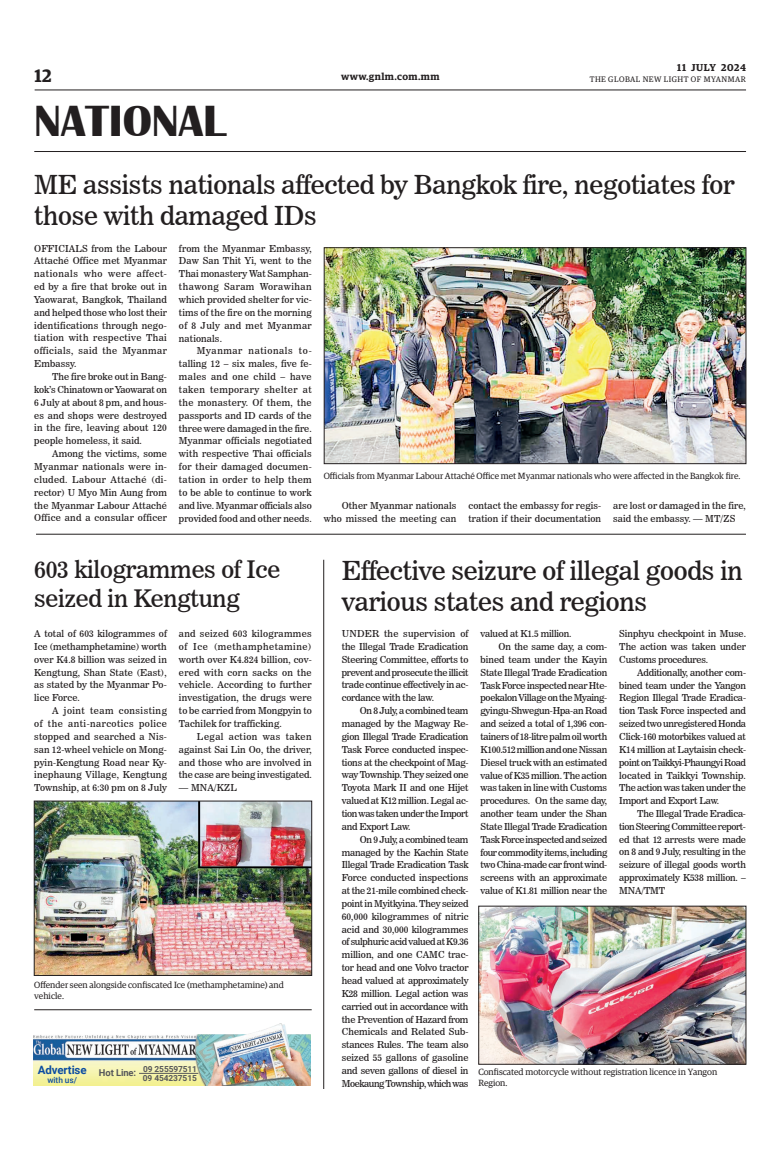
<style>
.page{position:relative;width:773px;height:1152px;background:#fff}
.page>*{position:absolute;margin:0;border:0;box-sizing:border-box;transform-origin:0 0}
.t1{font:700 45px "Britannic";color:#231f20}
._2_Clm_Head{font:26px/31.2px "News 706 BT Roman C";letter-spacing:-.01em;color:#231f20}
._2_Clm_Head-2{font:24px/28.8px "News 706 BT Roman C";letter-spacing:-.01em;color:#231f20}
.t2{font:600 18px "Guardian Egyp";color:#231f20}
._3_Clm_Head{font:700 11.5px "Roboto";letter-spacing:-.01em;color:#0d4da1}
.t3{font:600 10px "Guardian Egyp";letter-spacing:.05em;color:#231f20}
._2nd_Body{font:9.5px/12.9px "News 706 BT Roman C";letter-spacing:.005em;color:#231f20;text-align:justify}
.Normal_Para{font:9.5px/12.9px "News 706 BT Roman C";letter-spacing:.01em;color:#231f20;text-align:justify}
._2nd_Body-2{font:9.5px "News 706 BT Roman C";letter-spacing:-.02em;color:#231f20}
._3_Clm_Head-2{font:700 9.4px "Roboto";letter-spacing:-.01em;color:#57585a}
.t4{font:9px/10.8px "Guardian Egyp";color:#231f20}
._3_Clm_Head-3{font:700 8.4px "Roboto";letter-spacing:-.01em;color:#57585a}
._3_Clm_Head-4{font:500 8.4px "Roboto";letter-spacing:-.01em;color:#0d4da1}
.t5{font:8px "Guardian Egyp";letter-spacing:.06em;color:#231f20}
</style>
<div class="page">
<hr style="left:35px;top:89px;width:711px;height:1px;background:#231f20">
<hr style="left:34px;top:151px;width:712px;height:1px;background:#231f20">
<img style="left:326px;top:250px;width:418px;height:212px">
<div style="left:324px;top:248px;width:422px;height:216px;border:1px solid #231f20"></div>
<img style="left:36px;top:803px;width:274px;height:171px">
<div style="left:34px;top:801px;width:278px;height:175px;border:1px solid #231f20"></div>
<img style="left:480px;top:908px;width:264px;height:154px">
<div style="left:478px;top:906px;width:268px;height:158px;border:1px solid #231f20"></div>
<hr style="left:34px;top:1010px;width:278px;height:1px;background:#231f20">
<hr style="left:323px;top:560px;width:1px;height:529px;background:#231f20">
<hr style="left:36px;top:534px;width:710px;height:1px;background:#231f20">
<img style="left:34px;top:1024px;width:277px;height:61px">
<hr style="left:139px;top:1073px;width:59px;height:1px;background:#57585a">
<h3 class="t2" style="left:35px;top:63px;width:18px">12</h3>
<p class="t3" style="left:677px;top:60px;width:70px">11 JULY 2024</p>
<p class="t3" style="left:341px;top:69px;width:100px">www.gnlm.com.mm</p>
<p class="t5" style="left:589px;top:74px;width:158px">THE GLOBAL NEW LIGHT OF MYANMAR</p>
<h1 class="t1" style="left:34px;top:96px;width:193px">NATIONAL</h1>
<p class="_2_Clm_Head" style="left:34px;top:169px;width:701px">ME assists nationals affected by Bangkok fire, negotiates for those with damaged IDs</p>
<p class="Normal_Para" style="left:34px;top:242px;width:134px">OFFICIALS from the Labour Attaché Office met Myanmar nationals who were affect&shy;ed by a fire that broke out in Yaowarat, Bangkok, Thailand and helped those who lost their identifications through nego&shy;tiation with respective Thai officials, said the Myanmar Embassy.</p>
<p class="_2nd_Body" style="left:34px;top:370px;width:134px;text-indent:18px">The fire broke out in Bang&shy;kok’s Chinatown or Yaowarat on 6 July at about 8 pm, and hous&shy;es and shops were destroyed in the fire, leaving about 120 people homeless, it said.</p>
<p class="_2nd_Body" style="left:34px;top:447px;width:134px;text-indent:18px">Among the victims, some Myanmar nationals were in&shy;cluded. Labour Attaché (di&shy;rector) U Myo Min Aung from the Myanmar Labour Attaché Office and a consular officer</p>
<p class="_2nd_Body" style="left:179px;top:242px;width:134px">from the Myanmar Embassy, Daw San Thit Yi, went to the Thai monastery Wat Samphan&shy;thawong Saram Worawihan which provided shelter for vic&shy;tims of the fire on the morning of 8 July and met Myanmar nationals.</p>
<p class="_2nd_Body" style="left:179px;top:345px;width:134px;text-indent:18px">Myanmar nationals to&shy;talling 12 – six males, five fe&shy;males and one child – have taken temporary shelter at the monastery. Of them, the passports and ID cards of the three were damaged in the fire.<br>Myanmar officials negotiated with respective Thai officials for their damaged documen&shy;tation in order to help them to be able to continue to work and live. Myanmar officials also provided food and other needs.</p>
<p class="t4" style="left:324px;top:470px;width:418px">Officials from Myanmar Labour Attaché Office met Myanmar nationals who were affected in the Bangkok fire.</p>
<p class="_2nd_Body" style="left:324px;top:499px;width:134px;text-align:right">Other Myanmar nationals who missed the meeting can</p>
<p class="_2nd_Body" style="left:468px;top:499px;width:134px">contact the embassy for regis&shy;tration if their documentation</p>
<p class="_2nd_Body" style="left:613px;top:499px;width:134px">are lost or damaged in the fire, said the embassy. — MT/ZS</p>
<p class="_2_Clm_Head-2" style="left:34px;top:555px;width:247px">603 kilogrammes of Ice seized in Kengtung</p>
<p class="Normal_Para" style="left:34px;top:627px;width:134px">A total of 603 kilogrammes of Ice (methamphetamine) worth over K4.8 billion was seized in Kengtung, Shan State (East), as stated by the Myanmar Po&shy;lice Force.</p>
<p class="_2nd_Body" style="left:34px;top:704px;width:134px;text-indent:18px">A joint team consisting of the anti-narcotics police stopped and searched a Nis&shy;san 12-wheel vehicle on Mong&shy;pyin-Kengtung Road near Ky&shy;inephaung Village, Kengtung Township, at 6:30 pm on 8 July</p>
<p class="_2nd_Body" style="left:179px;top:627px;width:134px">and seized 603 kilogrammes of Ice (methamphetamine) worth over K4.824 billion, cov&shy;ered with corn sacks on the vehicle. According to further investigation, the drugs were to be carried from Mongpyin to Tachilek for trafficking.</p>
<p class="_2nd_Body" style="left:179px;top:730px;width:134px;text-indent:18px">Legal action was taken against Sai Lin Oo, the driver, and those who are involved in the case are being investigated.</p>
<p class="_2nd_Body" style="left:179px;top:781px;width:59px">— MNA/KZL</p>
<p class="t4" style="left:34px;top:979px;width:251px">Offender seen alongside confiscated Ice (methamphetamine) and vehicle.</p>
<p class="_3_Clm_Head" style="left:38px;top:1062px;width:50px">Advertise</p>
<p class="_3_Clm_Head-4" style="left:47px;top:1074px;width:31px">with us/</p>
<p class="_3_Clm_Head-3" style="left:143px;top:1063px;width:55px">09 255597511</p>
<p class="_3_Clm_Head-2" style="left:99px;top:1066px;width:39px">Hot Line:</p>
<p class="_3_Clm_Head-3" style="left:143px;top:1072px;width:55px">09 454237515</p>
<p class="_2_Clm_Head" style="left:342px;top:555px;width:402px">Effective seizure of illegal goods in various states and regions</p>
<p class="Normal_Para" style="left:342px;top:627px;width:128px">UNDER the supervision of the Illegal Trade Eradication Steering Committee, efforts to prevent and prosecute the illicit trade continue effectively in ac&shy;cordance with the law.</p>
<p class="_2nd_Body" style="left:342px;top:704px;width:128px;text-indent:18px">On 8 July, a combined team managed by the Magway Re&shy;gion Illegal Trade Eradication Task Force conducted inspec&shy;tions at the checkpoint of Mag&shy;way Township. They seized one Toyota Mark II and one Hijet valued at K12 million. Legal ac&shy;tion was taken under the Import and Export Law.</p>
<p class="_2nd_Body" style="left:342px;top:833px;width:128px;text-indent:18px">On 9 July, a combined team managed by the Kachin State Illegal Trade Eradication Task Force conducted inspections at the 21-mile combined check&shy;point in Myitkyina. They seized 60,000 kilogrammes of nitric acid and 30,000 kilogrammes of sulphuric acid valued at K9.36 million, and one CAMC trac&shy;tor head and one Volvo tractor head valued at approximately K28 million. Legal action was carried out in accordance with the Prevention of Hazard from Chemicals and Related Sub&shy;stances Rules. The team also seized 55 gallons of gasoline and seven gallons of diesel in Moekaung Township, which was</p>
<p class="_2nd_Body-2" style="left:480px;top:628px;width:92px">valued at K1.5 million.</p>
<p class="_2nd_Body" style="left:480px;top:640px;width:128px;text-indent:18px">On the same day, a com&shy;bined team under the Kayin State Illegal Trade Eradication Task Force inspected near Hte&shy;poekalon Village on the Myaing&shy;gyingu-Shwegun-Hpa-an Road and seized a total of 1,396 con&shy;tainers of 18-litre palm oil worth K100.512 million and one Nissan Diesel truck with an estimated value of K35 million. The action was taken in line with Customs procedures. On the same day, another team under the Shan State Illegal Trade Eradication Task Force inspected and seized four commodity items, including two China-made car front wind&shy;screens with an approximate value of K1.81 million near the</p>
<p class="_2nd_Body" style="left:619px;top:627px;width:128px">Sinphyu checkpoint in Muse.<br>The action was taken under Customs procedures.</p>
<p class="_2nd_Body" style="left:619px;top:666px;width:128px;text-indent:18px">Additionally, another com&shy;bined team under the Yangon Region Illegal Trade Eradica&shy;tion Task Force inspected and seized two unregistered Honda Click-160 motorbikes valued at K14 million at Laytaisin check&shy;point on Taikkyi-Phaungyi Road located in Taikkyi Township.<br>The action was taken under the Import and Export Law.</p>
<p class="_2nd_Body" style="left:619px;top:807px;width:128px;text-indent:18px">The Illegal Trade Eradica&shy;tion Steering Committee report&shy;ed that 12 arrests were made on 8 and 9 July, resulting in the seizure of illegal goods worth approximately K538 million. – MNA/TMT</p>
<p class="t4" style="left:478px;top:1066px;width:240px">Confiscated motorcycle without registration licence in Yangon<br>Region.</p>
</div>
